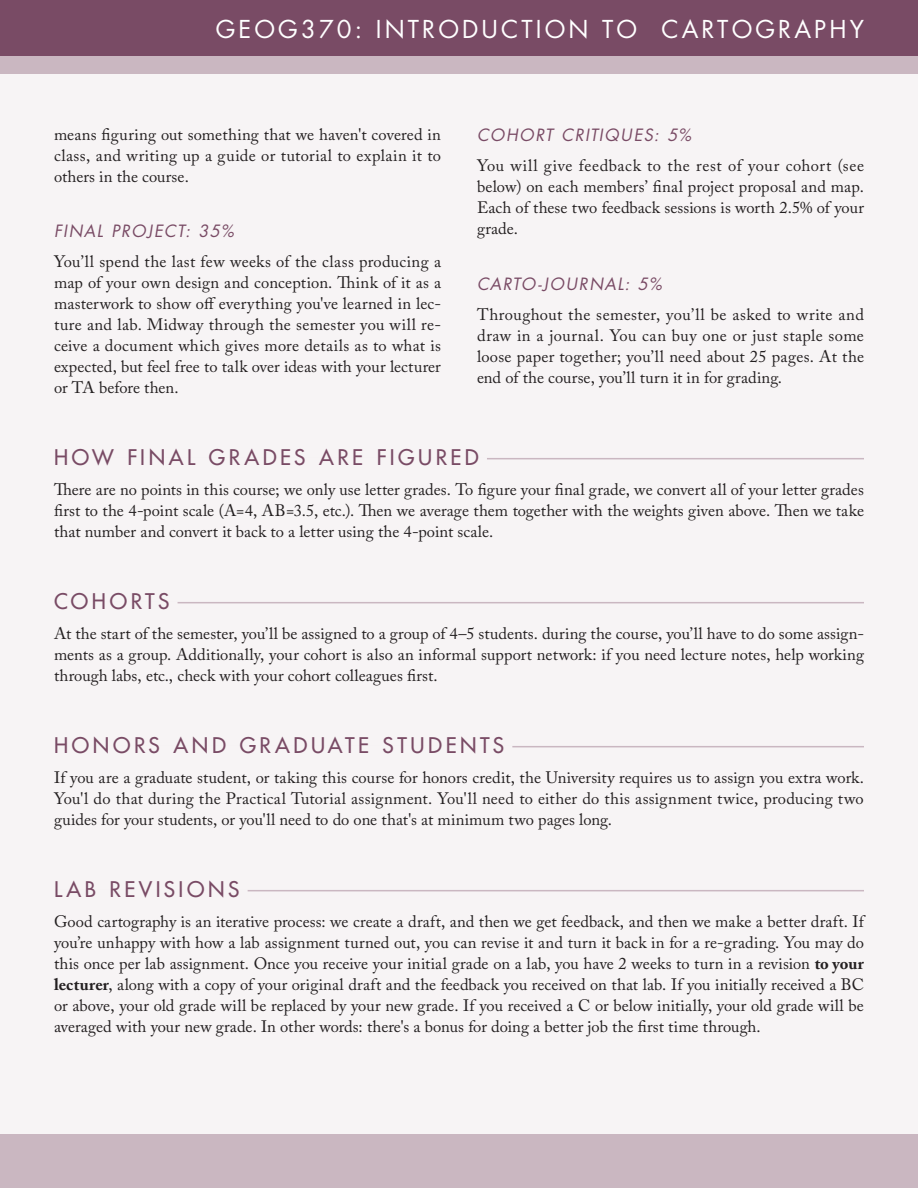
<style>
.page{position:relative;width:918px;height:1188px;background:#fff}
.page>*{position:absolute;margin:0;border:0;box-sizing:border-box;transform-origin:0 0}
.t1{font:24px "Futura Std";letter-spacing:.13em;color:#fff}
.Greater_Header{font:500 21px "Futura Std";letter-spacing:.17em;color:#794b65}
.Main_Body_Text{font:16.5px/21px "Adobe Caslon Pro";letter-spacing:.005em;color:#231f20;text-align:justify}
.Lesser_Header{font:italic 16.5px "Futura Std";letter-spacing:.085em;color:#794b65}
.s1{font-weight:700}
</style>
<div class="page">
<div style="left:0;top:1134px;width:918px;height:54px;background:#cab7c1"></div>
<div style="left:0;top:0;width:918px;height:1134px;background:#f7f4f5"></div>
<div style="left:0;top:56px;width:918px;height:18px;background:#cab7c1"></div>
<div style="left:0;top:0;width:918px;height:56px;background:#794b65"></div>
<hr style="left:54px;top:458px;width:810px;height:1px;background:#cab7c1">
<hr style="left:54px;top:457px;width:433px;height:3px;background:#f7f4f5">
<hr style="left:54px;top:602px;width:810px;height:1px;background:#cab7c1">
<hr style="left:54px;top:601px;width:124px;height:3px;background:#f7f4f5">
<hr style="left:54px;top:746px;width:810px;height:1px;background:#cab7c1">
<hr style="left:54px;top:745px;width:458px;height:3px;background:#f7f4f5">
<hr style="left:54px;top:890px;width:810px;height:1px;background:#cab7c1">
<hr style="left:54px;top:889px;width:194px;height:3px;background:#f7f4f5">
<p class="t1" style="left:216px;top:14px;width:650px">GEOG370: INTRODUCTION TO CARTOGRAPHY</p>
<p class="Main_Body_Text" style="left:54px;top:124px;width:389px">means figuring out something that we haven't covered in class, and writing up a guide or tutorial to explain it to others in the course.</p>
<p class="Lesser_Header" style="left:54px;top:221px;width:181px">FINAL PROJECT: 35%</p>
<p class="Main_Body_Text" style="left:54px;top:251px;width:389px">You’ll spend the last few weeks of the class producing a map of your own design and conception. Think of it as a masterwork to show off everything you've learned in lec&shy;ture and lab. Midway through the semester you will re&shy;ceive a document which gives more details as to what is expected, but feel free to talk over ideas with your lecturer or TA before then.</p>
<p class="Lesser_Header" style="left:477px;top:125px;width:216px">COHORT CRITIQUES: 5%</p>
<p class="Main_Body_Text" style="left:477px;top:155px;width:389px">You will give feedback to the rest of your cohort (see below) on each members’ final project proposal and map.<br>Each of these two feedback sessions is worth 2.5% of your grade.</p>
<p class="Lesser_Header" style="left:477px;top:273px;width:186px">CARTO-JOURNAL: 5%</p>
<p class="Main_Body_Text" style="left:477px;top:304px;width:389px">Throughout the semester, you’ll be asked to write and draw in a journal. You can buy one or just staple some loose paper together; you’ll need about 25 pages. At the end of the course, you’ll turn it in for grading.</p>
<p class="Greater_Header" style="left:54px;top:445px;width:426px">HOW FINAL GRADES ARE FIGURED</p>
<p class="Main_Body_Text" style="left:54px;top:479px;width:812px">There are no points in this course; we only use letter grades. To figure your final grade, we convert all of your letter grades first to the 4-point scale (A=4, AB=3.5, etc.). Then we average them together with the weights given above. Then we take that number and convert it back to a letter using the 4-point scale.</p>
<p class="Greater_Header" style="left:54px;top:589px;width:117px">COHORTS</p>
<p class="Main_Body_Text" style="left:54px;top:623px;width:812px">At the start of the semester, you’ll be assigned to a group of 4–5 students. during the course, you’ll have to do some assign&shy;ments as a group. Additionally, your cohort is also an informal support network: if you need lecture notes, help working through labs, etc., check with your cohort colleagues first.</p>
<p class="Greater_Header" style="left:54px;top:733px;width:452px">HONORS AND GRADUATE STUDENTS</p>
<p class="Main_Body_Text" style="left:54px;top:767px;width:812px">If you are a graduate student, or taking this course for honors credit, the University requires us to assign you extra work.<br>You'l do that during the Practical Tutorial assignment. You'll need to either do this assignment twice, producing two guides for your students, or you'll need to do one that's at minimum two pages long.</p>
<p class="Greater_Header" style="left:54px;top:877px;width:187px">LAB REVISIONS</p>
<p class="Main_Body_Text" style="left:54px;top:911px;width:812px">Good cartography is an iterative process: we create a draft, and then we get feedback, and then we make a better draft. If you’re unhappy with how a lab assignment turned out, you can revise it and turn it back in for a re-grading. You may do this once per lab assignment. Once you receive your initial grade on a lab, you have 2 weeks to turn in a revision <span class="s1">to your lecturer</span>, along with a copy of your original draft and the feedback you received on that lab. If you initially received a BC or above, your old grade will be replaced by your new grade. If you received a C or below initially, your old grade will be averaged with your new grade. In other words: there's a bonus for doing a better job the first time through.</p>
</div>
